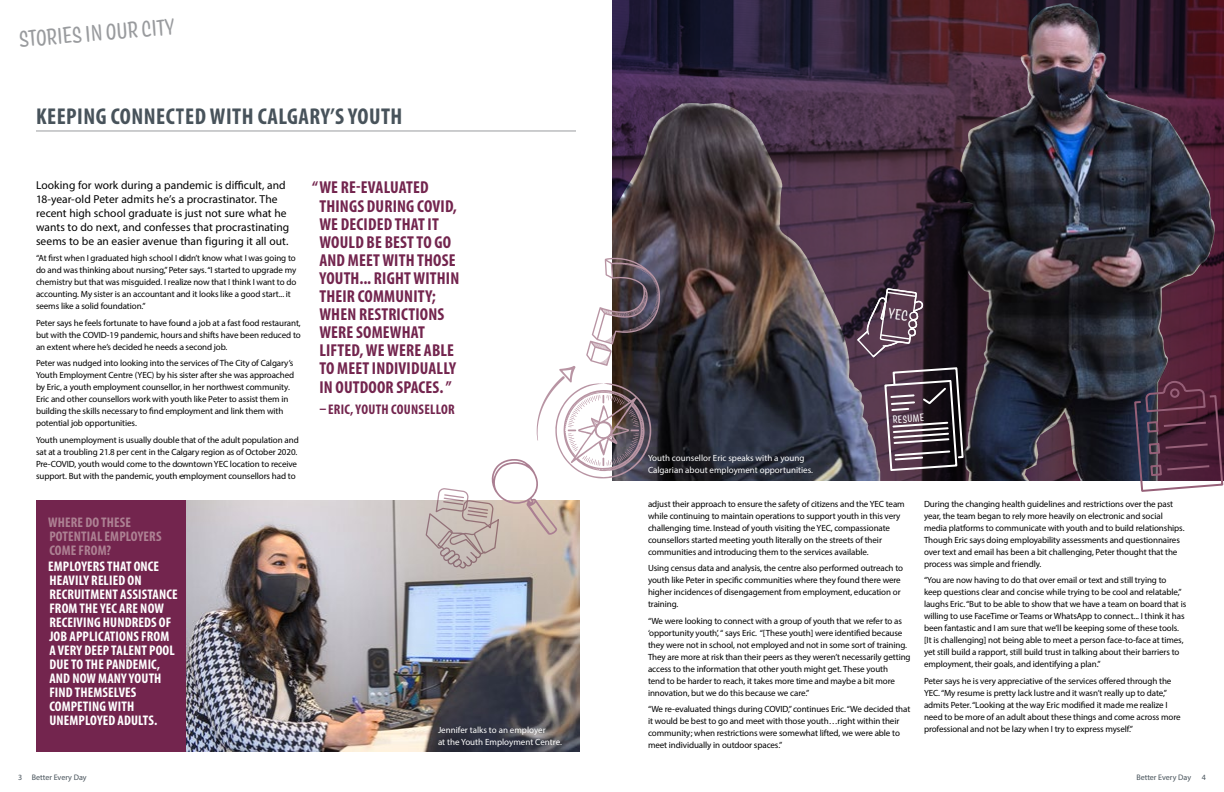
<style>
.page{position:relative;width:1224px;height:792px;background:#fff}
.page>*{position:absolute;margin:0;border:0;box-sizing:border-box;transform-origin:0 0}
.t1{font:24px "Coniferous";color:#999b9e}
.t2{font:700 condensed 23px "Myriad Pro";letter-spacing:.02em;color:#48535b}
.t3{font:700 condensed 17.3px/18.1px "Myriad Pro";letter-spacing:.01em;color:#73254e}
.t4{font:700 condensed 14px/14px "Myriad Pro";letter-spacing:.01em;color:#fff}
.t5{font:700 condensed 14px/14px "Myriad Pro";letter-spacing:.01em;color:#ad8193}
.t6{font:700 condensed 14px "Myriad Pro";letter-spacing:.02em;color:#73254e}
.t7{font:11.5px/14px "Myriad Pro";color:#000}
.t8{font:11px "Coniferous";color:#fff}
.t9{font:9px/12px "Myriad Pro";letter-spacing:-.01em;color:#000}
.t10{font:9px/12px "Myriad Pro";color:#fff}
.t11{font:8px "Myriad Pro";color:#48535b}
</style>
<div class="page">
<hr style="left:36px;top:130px;width:540px;height:1px;background:#999b9e">
<img style="left:186px;top:500px;width:394px;height:251px">
<div style="left:36px;top:500px;width:150px;height:252px;background:#73254e"></div>
<img style="left:612px;top:0;width:612px;height:481px">
<svg style="left:1025px;top:412px;width:56px;height:69px;background:#453543"></svg>
<svg style="left:1133px;top:345px;width:91px;height:147px;background:#59384d"></svg>
<svg style="left:418px;top:258px;width:243px;height:319px"></svg>
<svg style="left:851px;top:274px;width:114px;height:198px;background:#514250"></svg>
<h1 class="t1" style="left:18px;top:22px;width:158px;rotate:-4deg">STORIES IN OUR CITY</h1>
<h2 class="t2" style="left:36px;top:102px;width:368px">KEEPING CONNECTED WITH CALGARY’S YOUTH</h2>
<p class="t7" style="left:36px;top:178px;width:255px">Looking for work during a pandemic is difficult, and 18-year-old Peter admits he’s a procrastinator. The recent high school graduate is just not sure what he wants to do next, and confesses that procrastinating seems to be an easier avenue than figuring it all out.</p>
<p class="t9" style="left:36px;top:252px;width:262px">“At first when I graduated high school I didn’t know what I was going to do and was thinking about nursing,” Peter says. “I started to upgrade my chemistry but that was misguided. I realize now that I think I want to do accounting. My sister is an accountant and it looks like a good start... it seems like a solid foundation.”</p>
<p class="t9" style="left:36px;top:316px;width:266px;text-align:justify">Peter says he feels fortunate to have found a job at a fast food restaurant, but with the COVID-19 pandemic, hours and shifts have been reduced to an extent where he’s decided he needs a second job.</p>
<p class="t9" style="left:36px;top:357px;width:260px">Peter was nudged into looking into the services of The City of Calgary’s Youth Employment Centre (YEC) by his sister after she was approached by Eric, a youth employment counsellor, in her northwest community.<br>Eric and other counsellors work with youth like Peter to assist them in building the skills necessary to find employment and link them with potential job opportunities.</p>
<p class="t9" style="left:36px;top:433px;width:264px">Youth unemployment is usually double that of the adult population and sat at a troubling 21.8 per cent in the Calgary region as of October 2020.<br>Pre-COVID, youth would come to the downtown YEC location to receive support. But with the pandemic, youth employment counsellors had to</p>
<h3 class="t3" style="left:319px;top:178px;width:142px;text-indent:-7px">“WE RE-EVALUATED<br>THINGS DURING COVID,<br>WE DECIDED THAT IT<br>WOULD BE BEST TO GO<br>AND MEET WITH THOSE<br>YOUTH... RIGHT WITHIN<br>THEIR COMMUNITY;<br>WHEN RESTRICTIONS<br>WERE SOMEWHAT<br>LIFTED, WE WERE ABLE<br>TO MEET INDIVIDUALLY<br>IN OUTDOOR SPACES. ”</h3>
<h3 class="t6" style="left:319px;top:401px;width:137px">– ERIC, YOUTH COUNSELLOR</h3>
<h3 class="t5" style="left:48px;top:515px;width:115px">WHERE DO THESE<br>POTENTIAL EMPLOYERS<br>COME FROM?</h3>
<p class="t4" style="left:48px;top:559px;width:131px">EMPLOYERS THAT ONCE<br>HEAVILY RELIED ON<br>RECRUITMENT ASSISTANCE<br>FROM THE YEC ARE NOW<br>RECEIVING HUNDREDS OF<br>JOB APPLICATIONS FROM<br>A VERY DEEP TALENT POOL<br>DUE TO THE PANDEMIC,<br>AND NOW MANY YOUTH<br>FIND THEMSELVES<br>COMPETING WITH<br>UNEMPLOYED ADULTS.</p>
<p class="t10" style="left:438px;top:724px;width:125px">Jennifer talks to an employer<br>at the Youth Employment Centre.</p>
<p class="t10" style="left:648px;top:452px;width:167px">Youth counsellor Eric speaks with a young<br>Calgarian about employment opportunities.</p>
<p class="t8" style="left:892px;top:412px;width:33px;rotate:-4deg">RESUME</p>
<p class="t9" style="left:648px;top:498px;width:258px">adjust their approach to ensure the safety of citizens and the YEC team while continuing to maintain operations to support youth in this very challenging time. Instead of youth visiting the YEC, compassionate counsellors started meeting youth literally on the streets of their communities and introducing them to the services available.</p>
<p class="t9" style="left:648px;top:562px;width:257px">Using census data and analysis, the centre also performed outreach to youth like Peter in specific communities where they found there were higher incidences of disengagement from employment, education or training.</p>
<p class="t9" style="left:648px;top:615px;width:264px">“We were looking to connect with a group of youth that we refer to as ‘opportunity youth’, “ says Eric. “[These youth] were identified because they were not in school, not employed and not in some sort of training.<br>They are more at risk than their peers as they weren’t necessarily getting access to the information that other youth might get. These youth<br>tend to be harder to reach, it takes more time and maybe a bit more innovation, but we do this because we care.”</p>
<p class="t9" style="left:648px;top:703px;width:264px">“We re-evaluated things during COVID,” continues Eric. “We decided that it would be best to go and meet with those youth…right within their community; when restrictions were somewhat lifted, we were able to meet individually in outdoor spaces.”</p>
<p class="t9" style="left:924px;top:498px;width:262px">During the changing health guidelines and restrictions over the past year, the team began to rely more heavily on electronic and social media platforms to communicate with youth and to build relationships.<br>Though Eric says doing employability assessments and questionnaires over text and email has been a bit challenging, Peter thought that the process was simple and friendly.</p>
<p class="t9" style="left:924px;top:574px;width:264px">“You are now having to do that over email or text and still trying to keep questions clear and concise while trying to be cool and relatable,” laughs Eric. “But to be able to show that we have a team on board that is willing to use FaceTime or Teams or WhatsApp to connect... I think it has been fantastic and I am sure that we’ll be keeping some of these tools. [It is challenging] not being able to meet a person face-to-face at times, yet still build a rapport, still build trust in talking about their barriers to employment, their goals, and identifying a plan.”</p>
<p class="t9" style="left:924px;top:675px;width:258px">Peter says he is very appreciative of the services offered through the YEC. “My resume is pretty lack lustre and it wasn’t really up to date,” admits Peter. “Looking at the way Eric modified it made me realize I need to be more of an adult about these things and come across more professional and not be lazy when I try to express myself.”</p>
<p class="t11" style="left:18px;top:772px;width:70px">3 Better Every Day</p>
<p class="t11" style="left:1136px;top:773px;width:56px">Better Every Day</p>
<p class="t11" style="left:1202px;top:772px;width:6px">4</p>
</div>
